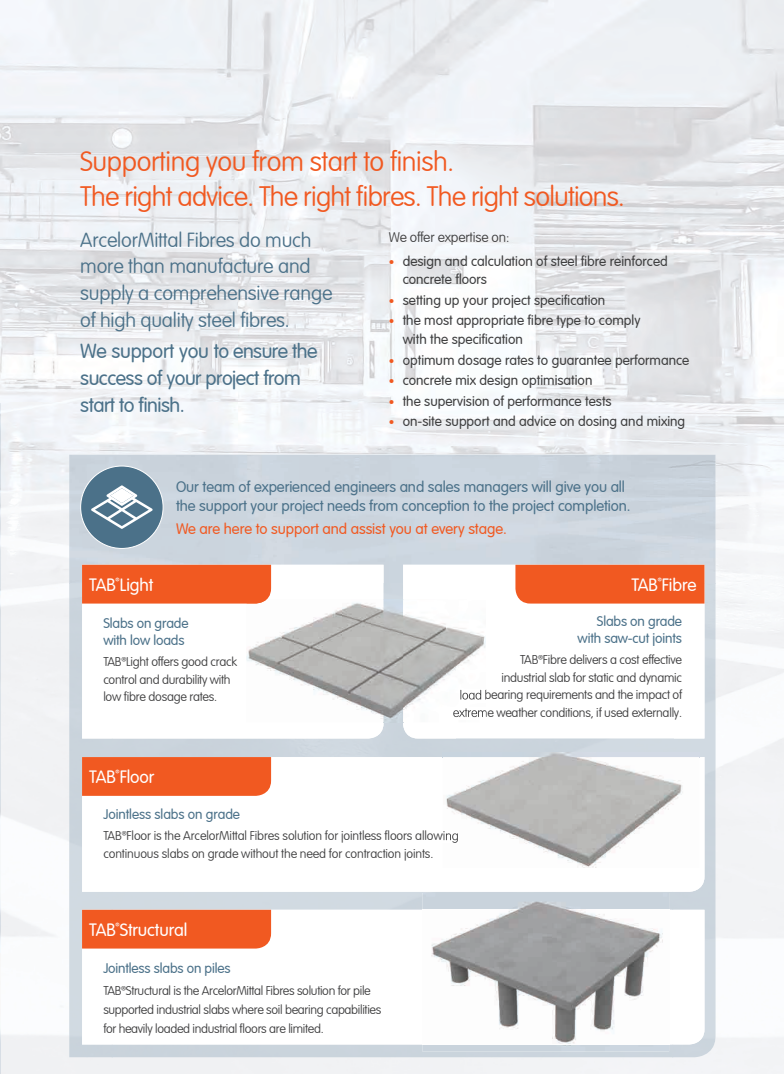
<style>
.page{position:relative;width:784px;height:1074px;background:#fff}
.page>*{position:absolute;margin:0;border:0;box-sizing:border-box;transform-origin:0 0}
.t1{font:100 27.5px/35px "VAG Rounded LT Pro";letter-spacing:-.03em;color:#f15921}
.t2{font:100 20px/27px "VAG Rounded LT Pro";letter-spacing:-.01em;color:#4b7189}
.t3{font:300 20px/27px "VAG Rounded LT Pro";letter-spacing:-.025em;color:#4b7189}
.t4{font:300 17.5px "VAG Rounded LT Pro";letter-spacing:-.005em;color:#fff}
.t5{font:300 15px/18.8px "VAG Rounded LT Pro";letter-spacing:-.005em;color:#4b7189}
.t6{font:300 15px "VAG Rounded LT Pro";letter-spacing:-.005em;color:#f15921}
.t7{font:300 13.75px/18.8px "VAG Rounded LT Pro";color:#3e3e3f}
.t8{font:300 13.75px/17.5px "VAG Rounded LT Pro";letter-spacing:-.01em;color:#4b7189;text-align:right}
.t9{font:100 13.75px "VAG Rounded LT Pro";letter-spacing:-.01em;color:#3e3e3f}
.t10{font:100 12.5px/17.5px "VAG Rounded LT Pro";letter-spacing:-.02em;color:#3e3e3f}
.s1{font-family:"VAG Rounded";font-size:11.25px;color:#f15921}
</style>
<div class="page">
<hr style="left:0;top:1073px;width:783px;height:1px;background:#000">
<img style="left:0;top:0;width:783px;height:492px">
<img style="left:0;top:492px;width:87px;height:581px">
<div style="left:697px;top:492px;width:86px;height:581px;background:#f4f4f7"></div>
<div style="left:69px;top:454px;width:646px;height:129px;background:#cbd5de"></div>
<div style="left:69px;top:583px;width:43px;height:474px;background:#cbd5dd"></div>
<img style="left:383px;top:583px;width:20px;height:139px">
<img style="left:673px;top:583px;width:42px;height:474px">
<div style="left:80px;top:465px;width:83px;height:84px;background:#4b7189;border:1px solid #fff;border-radius:50%"></div>
<svg style="left:91px;top:485px;width:61px;height:44px"></svg>
<svg style="left:82px;top:757px;width:622px;height:134px"></svg>
<div style="left:82px;top:757px;width:189px;height:38px;background:#f15921"></div>
<img style="left:443px;top:752px;width:255px;height:115px">
<img style="left:443px;top:830px;width:15px;height:12px">
<svg style="left:82px;top:909px;width:622px;height:135px"></svg>
<div style="left:82px;top:909px;width:189px;height:39px;background:#f15921"></div>
<img style="left:422px;top:893px;width:247px;height:158px">
<img style="left:422px;top:909px;width:247px;height:135px">
<svg style="left:403px;top:564px;width:301px;height:174px"></svg>
<div style="left:515px;top:565px;width:189px;height:38px;background:#f15921"></div>
<svg style="left:82px;top:564px;width:301px;height:174px"></svg>
<div style="left:82px;top:565px;width:189px;height:38px;background:#f15921"></div>
<img style="left:403px;top:599px;width:82px;height:123px">
<img style="left:460px;top:689px;width:25px;height:13px">
<img style="left:453px;top:707px;width:32px;height:12px">
<img style="left:246px;top:599px;width:137px;height:123px">
<img style="left:246px;top:599px;width:21px;height:4px">
<h1 class="t1" style="left:80px;top:144px;width:546px">Supporting you from start to finish.<br>The right advice. The right fibres. The right solutions.</h1>
<p class="t9" style="left:388px;top:229px;width:122px">We offer expertise on:</p>
<p class="t7" style="left:402px;top:252px;width:266px;text-indent:-14px"><span class="s1">•</span> design and calculation of steel fibre reinforced concrete floors</p>
<p class="t7" style="left:388px;top:291px;width:218px"><span class="s1">•</span> setting up your project specification</p>
<p class="t7" style="left:402px;top:311px;width:239px;text-indent:-14px"><span class="s1">•</span> the most appropriate fibre type to comply with the specification</p>
<p class="t7" style="left:388px;top:351px;width:302px"><span class="s1">•</span> optimum dosage rates to guarantee performance</p>
<p class="t7" style="left:388px;top:371px;width:205px"><span class="s1">•</span> concrete mix design optimisation</p>
<p class="t7" style="left:388px;top:392px;width:224px"><span class="s1">•</span> the supervision of performance tests</p>
<p class="t7" style="left:388px;top:412px;width:298px"><span class="s1">•</span> on-site support and advice on dosing and mixing</p>
<h2 class="t2" style="left:80px;top:227px;width:253px">ArcelorMittal Fibres do much more than manufacture and supply a comprehensive range of high quality steel fibres.</h2>
<h2 class="t3" style="left:80px;top:338px;width:239px">We support you to ensure the success of your project from start to finish.</h2>
<p class="t5" style="left:176px;top:478px;width:456px">Our team of experienced engineers and sales managers will give you all the support your project needs from conception to the project completion.</p>
<p class="t6" style="left:176px;top:519px;width:332px">We are here to support and assist you at every stage.</p>
<h3 class="t4" style="left:89px;top:574px;width:66px">TAB<sup>®</sup>Light</h3>
<p class="t8" style="left:103px;top:614px;width:87px;text-align:left">Slabs on grade with low loads</p>
<p class="t10" style="left:103px;top:653px;width:135px">TAB®Light offers good crack control and durability with low fibre dosage rates.</p>
<h3 class="t4" style="left:631px;top:574px;width:67px">TAB<sup>®</sup>Fibre</h3>
<p class="t8" style="left:577px;top:612px;width:106px">Slabs on grade with saw-cut joints</p>
<p class="t10" style="left:452px;top:651px;width:231px;text-align:right">TAB®Fibre delivers a cost effective<br>industrial slab for static and dynamic<br>load bearing requirements and the impact of extreme weather conditions, if used externally.</p>
<h3 class="t4" style="left:89px;top:766px;width:67px">TAB<sup>®</sup>Floor</h3>
<p class="t8" style="left:103px;top:806px;width:138px">Jointless slabs on grade</p>
<p class="t10" style="left:103px;top:827px;width:356px">TAB®Floor is the ArcelorMittal Fibres solution for jointless floors allowing continuous slabs on grade without the need for contraction joints.</p>
<h3 class="t4" style="left:89px;top:919px;width:100px">TAB<sup>®</sup>Structural</h3>
<p class="t8" style="left:103px;top:959px;width:129px">Jointless slabs on piles</p>
<p class="t10" style="left:103px;top:981px;width:279px;line-height:18.8px">TAB®Structural is the ArcelorMittal Fibres solution for pile supported industrial slabs where soil bearing capabilities for heavily loaded industrial floors are limited.</p>
</div>
